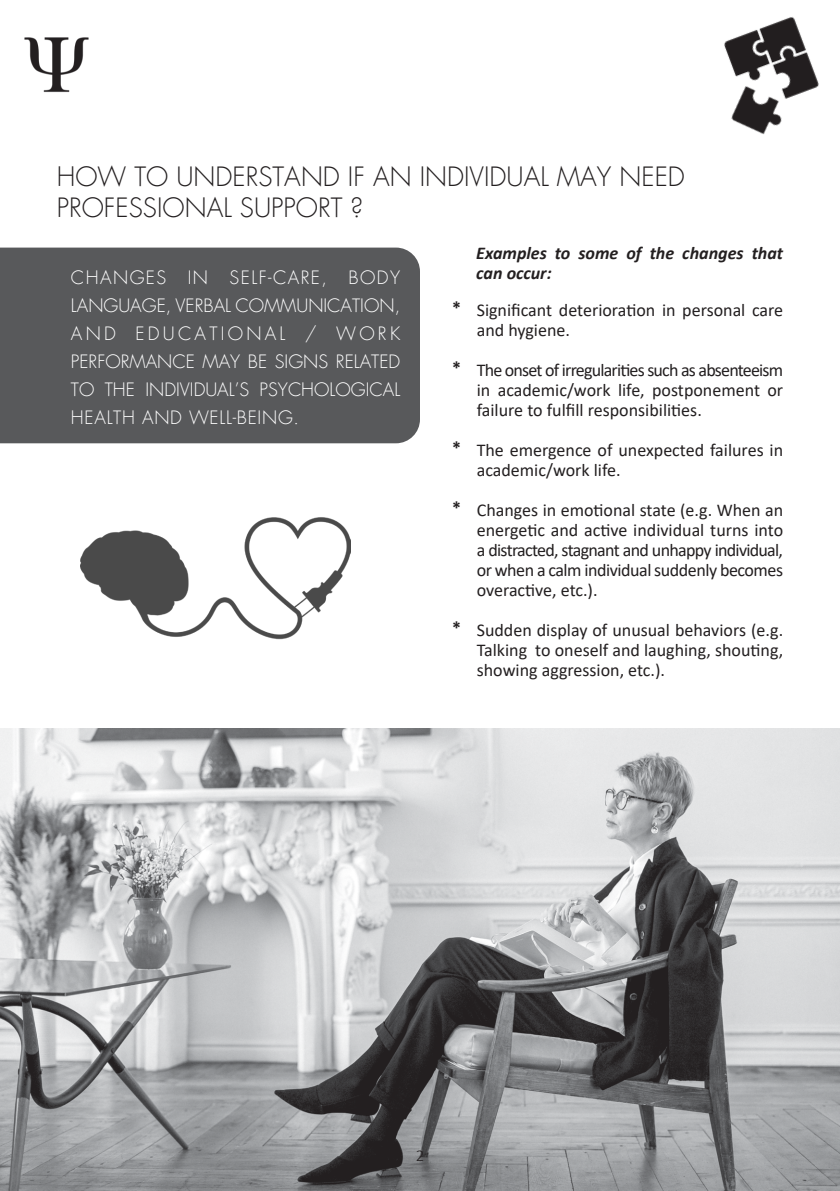
<style>
.page{position:relative;width:840px;height:1191px;background:#fff}
.page>*{position:absolute;margin:0;border:0;box-sizing:border-box;transform-origin:0 0}
.t1{font:26px/31.2px "Futura Light EMU";color:#231f20}
.t2{font:18px/20px "Calibri";color:#231f20;text-align:justify}
.t3{font:18px/28px "Futura Light EMU";color:#fff;text-align:justify}
.t4{font:italic 700 18px/20px "Calibri";color:#231f20}
.t5{font:700 18px "Calibri";color:#231f20}
.t6{font:300 16.8px "Calibri";color:#231f20}
</style>
<div class="page">
<div style="left:0;top:247px;width:420px;height:196px;background:#58595b"></div>
<img style="left:0;top:729px;width:839px;height:462px">
<img style="left:24px;top:37px;width:65px;height:56px">
<img style="left:724px;top:17px;width:95px;height:118px">
<img style="left:81px;top:517px;width:269px;height:123px">
<h1 class="t1" style="left:57px;top:161px;width:629px">HOW TO UNDERSTAND IF AN INDIVIDUAL MAY NEED<br>PROFESSIONAL SUPPORT ?</h1>
<p class="t3" style="left:71px;top:263px;width:330px">CHANGES IN SELF-CARE, BODY LANGUAGE, VERBAL COMMUNICATION, AND EDUCATIONAL / WORK PERFORMANCE MAY BE SIGNS RELATED TO THE INDIVIDUAL’S PSYCHOLOGICAL HEALTH AND WELL-BEING.</p>
<p class="t5" style="left:452px;top:295px;width:10px">*</p>
<p class="t5" style="left:452px;top:355px;width:10px">*</p>
<p class="t5" style="left:452px;top:435px;width:10px">*</p>
<p class="t5" style="left:452px;top:495px;width:10px">*</p>
<p class="t5" style="left:452px;top:615px;width:10px">*</p>
<p class="t4" style="left:476px;top:242px;width:308px">Examples to some of the changes that can occur:</p>
<p class="t2" style="left:476px;top:299px;width:308px">Significant deterioration in personal care and hygiene.</p>
<p class="t2" style="left:476px;top:359px;width:308px">The onset of irregularities such as absenteeism in academic/work life, postponement or failure to fulfill responsibilities.</p>
<p class="t2" style="left:476px;top:439px;width:308px">The emergence of unexpected failures in academic/work life.</p>
<p class="t2" style="left:476px;top:499px;width:308px">Changes in emotional state (e.g. When an energetic and active individual turns into a distracted, stagnant and unhappy individual, or when a calm individual suddenly becomes overactive, etc.).</p>
<p class="t2" style="left:476px;top:619px;width:308px">Sudden display of unusual behaviors (e.g.<br>Talking to oneself and laughing, shouting, showing aggression, etc.).</p>
<p class="t6" style="left:415px;top:1145px;width:10px">2</p>
</div>
